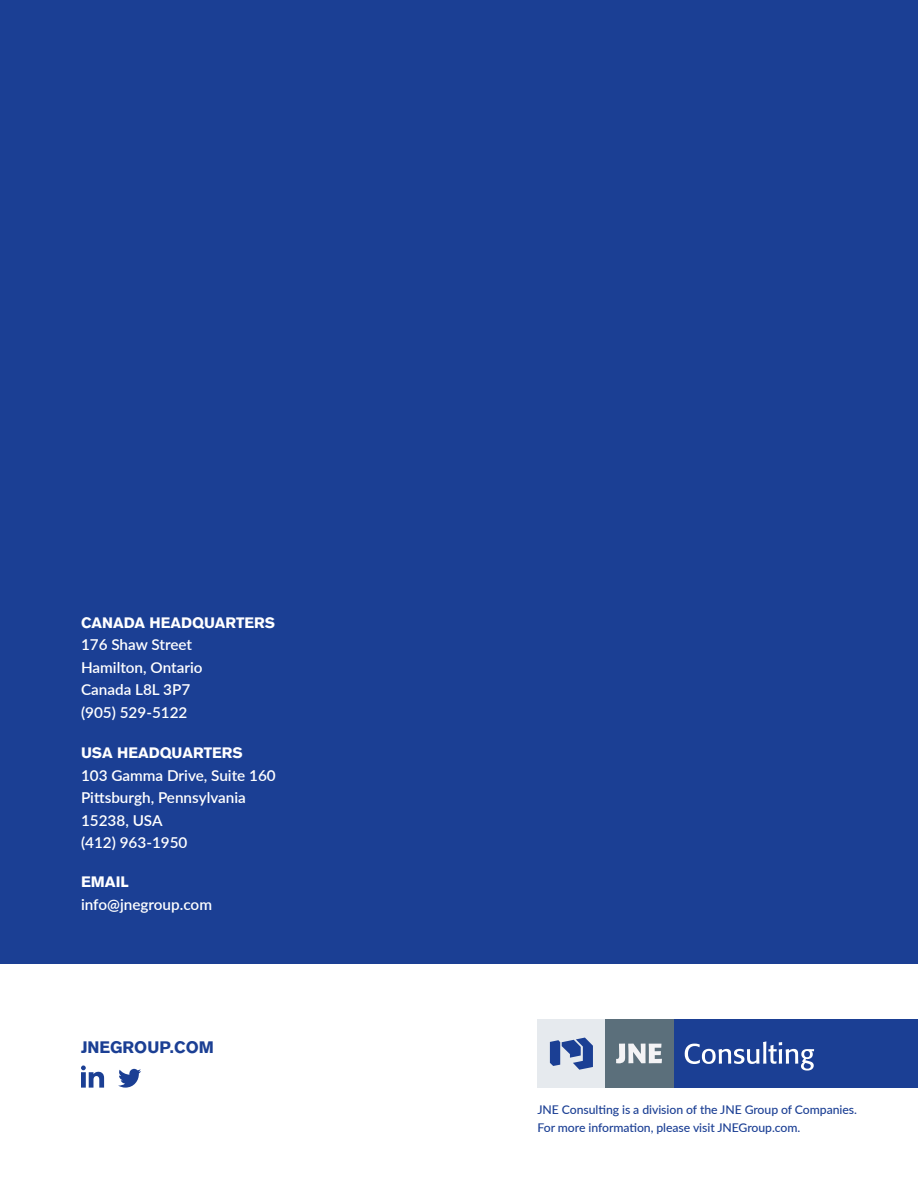
<style>
.page{position:relative;width:918px;height:1188px;background:#fff}
.page>*{position:absolute;margin:0;border:0;box-sizing:border-box;transform-origin:0 0}
.t1{font:700 16.5px "Akzidenz Grotesk BQ";color:#1b3f94}
.t2{font:600 15px "Lato";color:#fff}
.t3{font:700 15px "Akzidenz Grotesk BQ";color:#fff}
.t4{font:500 12px "Lato";letter-spacing:-.005em;color:#1b3f94}
</style>
<div class="page">
<div style="left:0;top:0;width:918px;height:963px;background:#1b3f94"></div>
<div style="left:673px;top:1020px;width:245px;height:68px;background:#1b3f94"></div>
<div style="left:537px;top:1020px;width:69px;height:68px;background:#e6eaee"></div>
<div style="left:606px;top:1020px;width:68px;height:68px;background:#5b6f7b"></div>
<svg style="left:616px;top:1044px;width:46px;height:19px"></svg>
<svg style="left:550px;top:1038px;width:43px;height:32px"></svg>
<svg style="left:685px;top:1041px;width:129px;height:30px"></svg>
<svg style="left:81px;top:1065px;width:23px;height:23px"></svg>
<svg style="left:118px;top:1069px;width:23px;height:19px"></svg>
<p class="t3" style="left:81px;top:614px;width:196px">CANADA HEADQUARTERS</p>
<p class="t2" style="left:81px;top:634px;width:113px">176 Shaw Street</p>
<p class="t2" style="left:81px;top:657px;width:123px">Hamilton, Ontario</p>
<p class="t2" style="left:81px;top:679px;width:111px">Canada L8L 3P7</p>
<p class="t2" style="left:81px;top:702px;width:108px">(905) 529-5122</p>
<p class="t3" style="left:81px;top:744px;width:163px">USA HEADQUARTERS</p>
<p class="t2" style="left:81px;top:765px;width:196px">103 Gamma Drive, Suite 160</p>
<p class="t2" style="left:81px;top:787px;width:167px">Pittsburgh, Pennsylvania</p>
<p class="t2" style="left:81px;top:810px;width:83px">15238, USA</p>
<p class="t2" style="left:81px;top:832px;width:108px">(412) 963-1950</p>
<p class="t3" style="left:81px;top:873px;width:49px">EMAIL</p>
<p class="t2" style="left:81px;top:894px;width:133px">info@jnegroup.com</p>
<p class="t1" style="left:81px;top:1038px;width:134px">JNEGROUP.COM</p>
<p class="t4" style="left:537px;top:1101px;width:321px">JNE Consulting is a division of the JNE Group of Companies.</p>
<p class="t4" style="left:537px;top:1119px;width:265px">For more information, please visit JNEGroup.com.</p>
</div>
